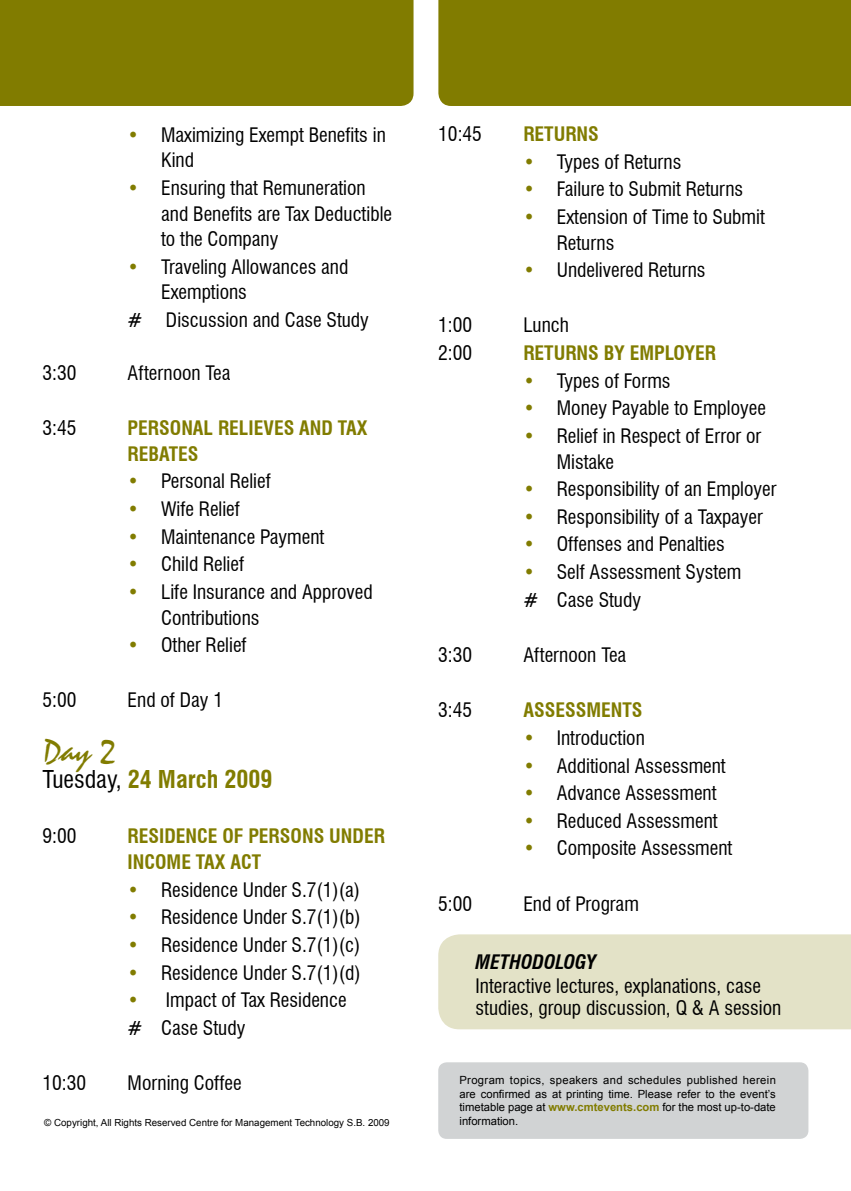
<style>
.page{position:relative;width:851px;height:1191px;background:#fff}
.page>*{position:absolute;margin:0;border:0;box-sizing:border-box;transform-origin:0 0}
.t1{font:34.5px "Staccato 222 BT";color:#817c00}
.t2{font:700 condensed 24px "Swiss 721 BT";color:#817c00}
.t3{font:condensed 19.5px/25.5px "Swiss 721 BT";color:#000}
.t4{font:700 condensed 19.5px/25.5px "Swiss 721 BT";color:#817c00}
.t5{font:italic 700 condensed 19.5px "Swiss 721 BT";color:#000}
.t6{font:11.25px/13.5px "Arial";color:#000;text-align:justify}
.t7{font:9.75px "Arial";color:#000}
.s1{color:#817c00}
.s2{font-weight:400;color:#000}
.s3{font-weight:700;color:#817c00}
</style>
<div class="page">
<div style="left:0;top:0;width:413px;height:106px;background:#817c00"></div>
<div style="left:438px;top:0;width:412px;height:106px;background:#817c00"></div>
<div style="left:438px;top:1062px;width:370px;height:76px;background:#d1d3d4;border-radius:9px"></div>
<div style="left:438px;top:934px;width:412px;height:95px;background:#e3e2c7"></div>
<p class="t3" style="left:161px;top:122px;width:226px;text-indent:-33px"><span class="s1">•</span> Maximizing Exempt Benefits in<br>Kind</p>
<p class="t3" style="left:161px;top:175px;width:232px;text-indent:-33px"><span class="s1">•</span> Ensuring that Remuneration and Benefits are Tax Deductible to the Company</p>
<p class="t3" style="left:161px;top:254px;width:189px;text-indent:-33px"><span class="s1">•</span> Traveling Allowances and<br>Exemptions</p>
<p class="t3" style="left:128px;top:307px;width:243px"># Discussion and Case Study</p>
<p class="t3" style="left:43px;top:360px;width:36px">3:30</p>
<p class="t3" style="left:128px;top:360px;width:104px">Afternoon Tea</p>
<p class="t3" style="left:43px;top:415px;width:36px">3:45</p>
<p class="t4" style="left:128px;top:415px;width:241px">PERSONAL RELIEVES AND TAX<br>REBATES</p>
<p class="t3" style="left:128px;top:468px;width:145px"><span class="s1">•</span> Personal Relief</p>
<p class="t3" style="left:128px;top:496px;width:114px"><span class="s1">•</span> Wife Relief</p>
<p class="t3" style="left:128px;top:524px;width:198px"><span class="s1">•</span> Maintenance Payment</p>
<p class="t3" style="left:128px;top:551px;width:118px"><span class="s1">•</span> Child Relief</p>
<p class="t3" style="left:161px;top:579px;width:213px;text-indent:-33px"><span class="s1">•</span> Life Insurance and Approved<br>Contributions</p>
<p class="t3" style="left:128px;top:632px;width:120px"><span class="s1">•</span> Other Relief</p>
<p class="t3" style="left:438px;top:121px;width:45px">10:45</p>
<p class="t4" style="left:523px;top:121px;width:77px">RETURNS</p>
<p class="t3" style="left:523px;top:149px;width:159px"><span class="s1">•</span> Types of Returns</p>
<p class="t3" style="left:523px;top:176px;width:221px"><span class="s1">•</span> Failure to Submit Returns</p>
<p class="t3" style="left:556px;top:204px;width:209px;text-indent:-33px"><span class="s1">•</span> Extension of Time to Submit<br>Returns</p>
<p class="t3" style="left:523px;top:257px;width:184px"><span class="s1">•</span> Undelivered Returns</p>
<p class="t3" style="left:438px;top:312px;width:36px">1:00</p>
<p class="t3" style="left:523px;top:312px;width:47px">Lunch</p>
<p class="t3" style="left:438px;top:340px;width:36px">2:00</p>
<p class="t4" style="left:523px;top:340px;width:194px">RETURNS BY EMPLOYER</p>
<p class="t3" style="left:523px;top:368px;width:149px"><span class="s1">•</span> Types of Forms</p>
<p class="t3" style="left:523px;top:395px;width:244px"><span class="s1">•</span> Money Payable to Employee</p>
<p class="t3" style="left:556px;top:423px;width:206px;text-indent:-33px"><span class="s1">•</span> Relief in Respect of Error or<br>Mistake</p>
<p class="t3" style="left:523px;top:476px;width:254px"><span class="s1">•</span> Responsibility of an Employer</p>
<p class="t3" style="left:523px;top:504px;width:241px"><span class="s1">•</span> Responsibility of a Taxpayer</p>
<p class="t3" style="left:523px;top:531px;width:203px"><span class="s1">•</span> Offenses and Penalties</p>
<p class="t3" style="left:523px;top:558px;width:219px;line-height:27.6px"><span class="s1">•</span> Self Assessment System # Case Study</p>
<p class="t3" style="left:438px;top:642px;width:36px">3:30</p>
<p class="t3" style="left:523px;top:642px;width:104px">Afternoon Tea</p>
<p class="t3" style="left:43px;top:687px;width:36px">5:00</p>
<p class="t3" style="left:128px;top:687px;width:97px">End of Day 1</p>
<h1 class="t1" style="left:43px;top:730px;width:75px">Day 2</h1>
<p class="t2" style="left:43px;top:765px;width:231px"><span class="s2">Tuesday,</span> 24 March 2009</p>
<p class="t3" style="left:43px;top:823px;width:36px">9:00</p>
<p class="t4" style="left:128px;top:823px;width:259px">RESIDENCE OF PERSONS UNDER<br>INCOME TAX ACT</p>
<p class="t3" style="left:128px;top:876px;width:234px"><span class="s1">•</span> Residence Under S.7(1)(a)</p>
<p class="t3" style="left:128px;top:904px;width:234px"><span class="s1">•</span> Residence Under S.7(1)(b)</p>
<p class="t3" style="left:128px;top:932px;width:234px"><span class="s1">•</span> Residence Under S.7(1)(c)</p>
<p class="t3" style="left:128px;top:959px;width:234px"><span class="s1">•</span> Residence Under S.7(1)(d)</p>
<p class="t3" style="left:128px;top:986px;width:220px;line-height:27.6px"><span class="s1">•</span> Impact of Tax Residence # Case Study</p>
<p class="t3" style="left:43px;top:1070px;width:45px">10:30</p>
<p class="t3" style="left:128px;top:1070px;width:115px">Morning Coffee</p>
<p class="t6" style="left:459px;top:1073px;width:318px">Program topics, speakers and schedules published herein are confirmed as at printing time. Please refer to the event’s timetable page at <span class="s3">www.cmtevents.com</span> for the most up-to-date</p>
<p class="t7" style="left:44px;top:1116px;width:347px">© Copyright, All Rights Reserved Centre for Management Technology S.B. 2009</p>
<p class="t6" style="left:459px;top:1114px;width:60px">information.</p>
<p class="t3" style="left:438px;top:697px;width:36px">3:45</p>
<p class="t4" style="left:523px;top:697px;width:121px">ASSESSMENTS</p>
<p class="t3" style="left:523px;top:725px;width:123px"><span class="s1">•</span> Introduction</p>
<p class="t3" style="left:523px;top:752px;width:204px"><span class="s1">•</span> Additional Assessment</p>
<p class="t3" style="left:523px;top:780px;width:195px"><span class="s1">•</span> Advance Assessment</p>
<p class="t3" style="left:523px;top:808px;width:196px"><span class="s1">•</span> Reduced Assessment</p>
<p class="t3" style="left:523px;top:835px;width:210px"><span class="s1">•</span> Composite Assessment</p>
<p class="t3" style="left:438px;top:891px;width:36px">5:00</p>
<p class="t3" style="left:523px;top:891px;width:117px">End of Program</p>
<p class="t5" style="left:475px;top:950px;width:122px">METHODOLOG Y</p>
<p class="t3" style="left:475px;top:975px;width:307px;line-height:21.8px">Interactive lectures, explanations, case studies, group discussion, Q &amp; A session</p>
</div>
